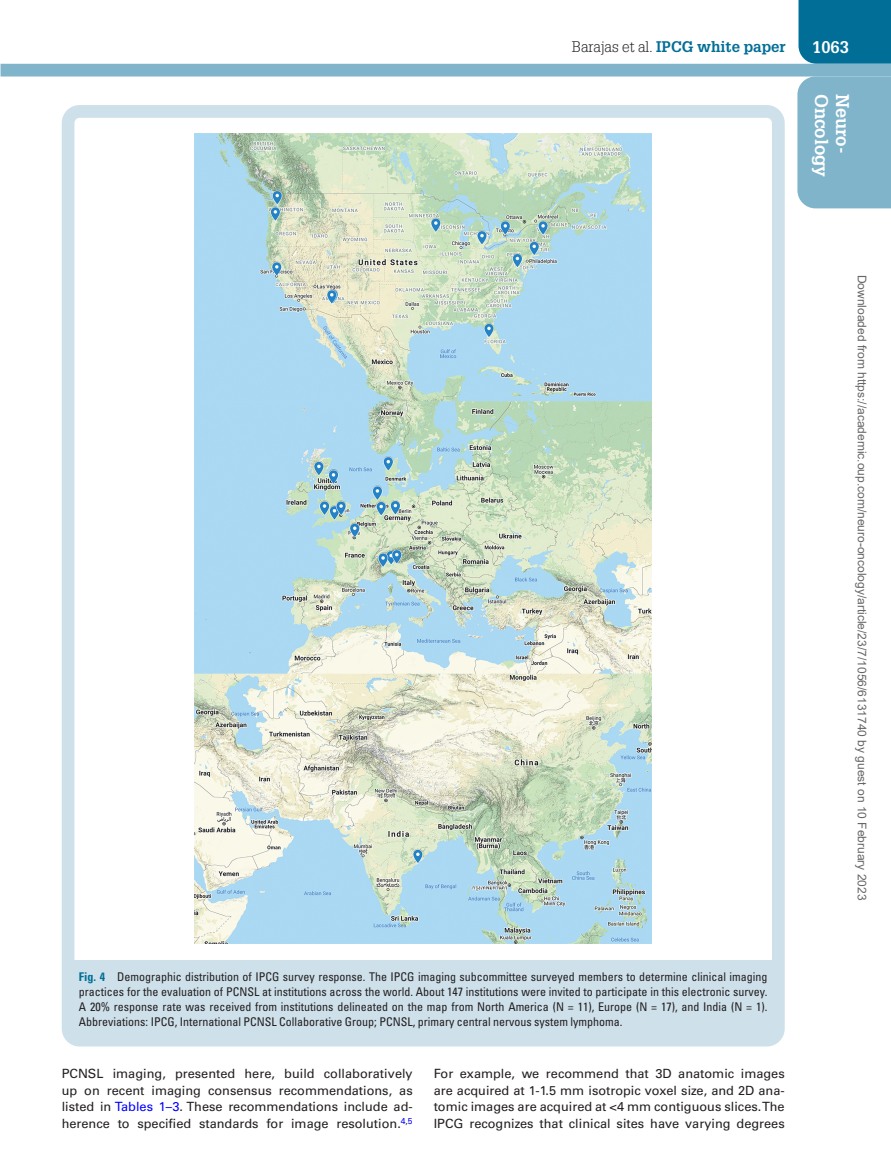
<style>
.page{position:relative;width:891px;height:1175px;background:#fff}
.page>*{position:absolute;margin:0;border:0;box-sizing:border-box;transform-origin:0 0}
.t1{font:700 18px "Glypha LT Std";color:#fff}
.t2{font:700 16.5px "Glypha LT Std";color:#fff}
.t3{font:700 15px "Glypha LT Std";color:#006e96}
.t4{font:12.75px/16.5px "Univers LT Std";color:#231f20;text-align:justify}
.t5{font:condensed 12px/15px "Univers LT Std";color:#231f20;text-align:justify}
.t6{font:12px "Arial";color:#666}
.s1{font-weight:300;color:#231f20}
.s2{font-weight:700;color:#006e96}
.s3{color:#00f}
</style>
<div class="page">
<div style="left:799px;top:0;width:92px;height:64px;background:#006e96"></div>
<div style="left:1px;top:64px;width:890px;height:12px;background:#7fb4ca"></div>
<div style="left:797px;top:76px;width:94px;height:132px;background:#7fb4ca"></div>
<div style="left:70px;top:960px;width:706px;height:73px;background:#cee0ea"></div>
<img style="left:195px;top:133px;width:457px;height:810px">
<div style="left:62px;top:105px;width:723px;height:941px;border:13px solid #cee0ea;border-radius:12px"></div>
<p class="t3" style="left:572px;top:37px;width:215px"><span class="s1">Barajas et al.</span> IPCG white paper</p>
<h2 class="t2" style="left:812px;top:37px;width:38px">1063</h2>
<h1 class="t1" style="left:833px;top:94px;width:85px;rotate:90deg">Oncology</h1>
<h1 class="t1" style="left:854px;top:94px;width:61px;rotate:90deg">Neuro-</h1>
<p class="t5" style="left:79px;top:969px;width:690px"><span class="s2">Fig. 4</span> Demographic distribution of IPCG survey response. The IPCG imaging subcommittee surveyed members to determine clinical imaging practices for the evaluation of PCNSL at institutions across the world. About 147 institutions were invited to participate in this electronic survey.<br>A 20% response rate was received from institutions delineated on the map from North America (N = 11), Europe (N = 17), and India (N = 1).<br>Abbreviations: IPCG, International PCNSL Collaborative Group; PCNSL, primary central nervous system lymphoma.</p>
<p class="t4" style="left:62px;top:1065px;width:353px">PCNSL imaging, presented here, build collaboratively up on recent imaging consensus recommendations, as listed in <span class="s3">Tables 1–3</span>. These recommendations include ad&shy;herence to specified standards for image resolution.<sup>4</sup><sup>,</sup><sup>5</sup></p>
<p class="t4" style="left:434px;top:1065px;width:353px">For example, we recommend that 3D anatomic images are acquired at 1-1.5 mm isotropic voxel size, and 2D ana&shy;tomic images are acquired at &lt;4 mm contiguous slices. The IPCG recognizes that clinical sites have varying degrees</p>
<p class="t6" style="left:866px;top:275px;width:627px;rotate:90deg">Downloaded from https://academic.oup.com/neuro-oncology/article/23/7/1056/6131740 by guest on 10 February 2023</p>
</div>
